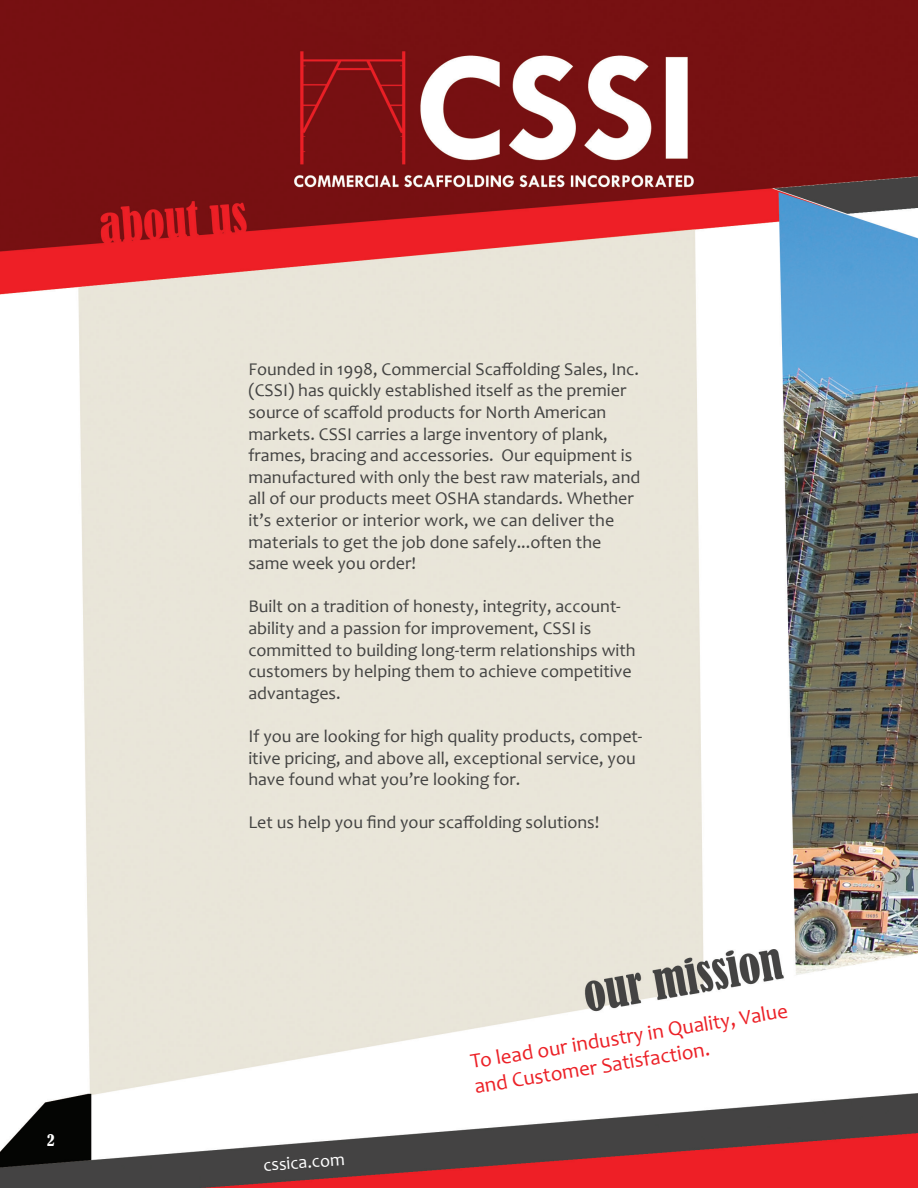
<style>
.page{position:relative;width:918px;height:1188px;background:#fff}
.page>*{position:absolute;margin:0;border:0;box-sizing:border-box;transform-origin:0 0}
.t1{font:21px/25.3px "Candara";color:#ec2127}
.t2{font:18px/21.6px "Candara";color:#434342}
.t3{font:18px "Candara";color:#fff}
.t4{font:condensed 15px "Bernard";color:#fff}
</style>
<div class="page">
<img style="left:0;top:0;width:918px;height:1188px">
<p class="t4" style="left:47px;top:1132px;width:9px">2</p>
<p class="t2" style="left:248px;top:358px;width:394px">Founded in 1998, Commercial Scaffolding Sales, Inc. (CSSI) has quickly established itself as the premier source of scaffold products for North American markets. CSSI carries a large inventory of plank, frames, bracing and accessories. Our equipment is manufactured with only the best raw materials, and all of our products meet OSHA standards. Whether it’s exterior or interior work, we can deliver the materials to get the job done safely...often the same week you order!</p>
<p class="t2" style="left:248px;top:596px;width:389px">Built on a tradition of honesty, integrity, account&shy;ability and a passion for improvement, CSSI is committed to building long-term relationships with customers by helping them to achieve competitive advantages.</p>
<p class="t2" style="left:248px;top:725px;width:396px">If you are looking for high quality products, compet&shy;itive pricing, and above all, exceptional service, you have found what you’re looking for.</p>
<p class="t2" style="left:248px;top:812px;width:352px">Let us help you find your scaffolding solutions!</p>
<p class="t3" style="left:263px;top:1154px;width:83px;rotate:-4deg">cssica.com</p>
<p class="t1" style="left:469px;top:1048px;width:323px;rotate:-9deg">To lead our industry in Quality, Value and Customer Satisfaction.</p>
</div>
